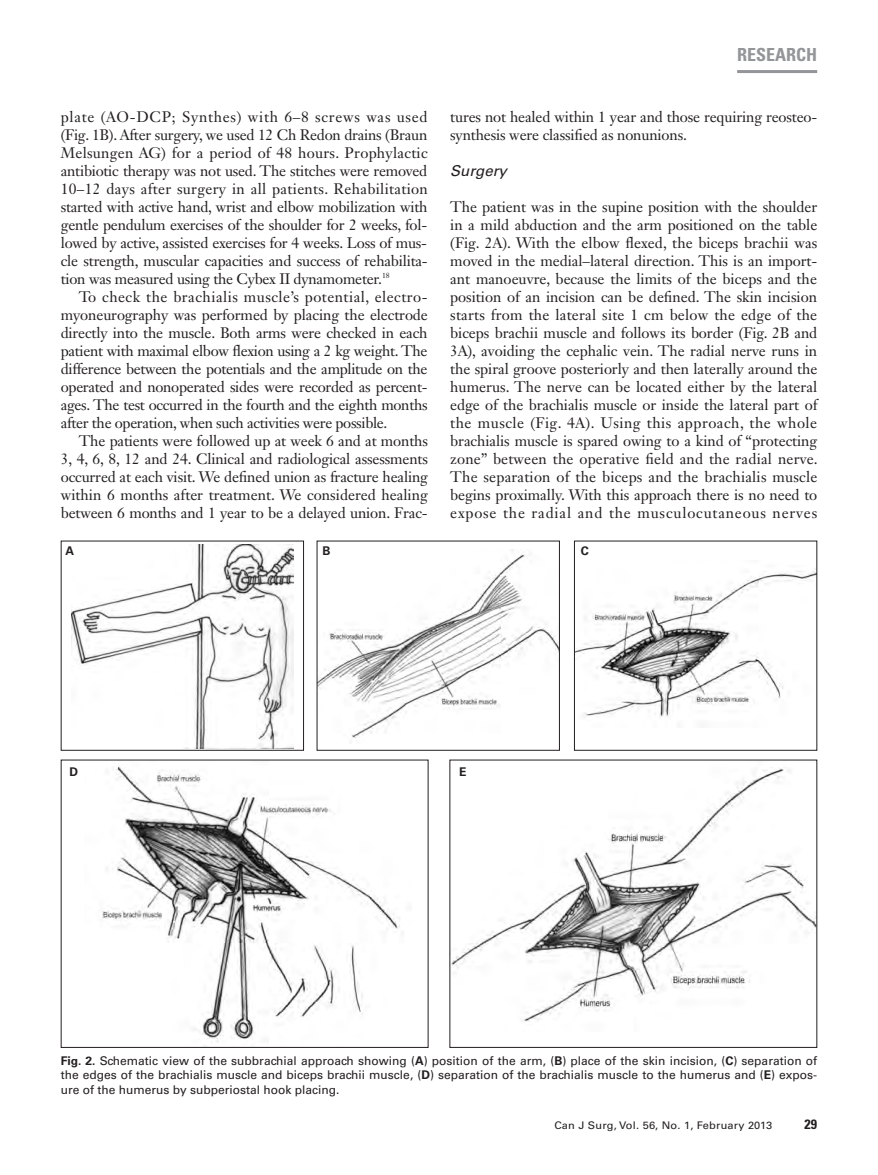
<style>
.page{position:relative;width:878px;height:1175px;background:#fff}
.page>*{position:absolute;margin:0;border:0;box-sizing:border-box;transform-origin:0 0}
.t1{font:700 condensed 18px "Univers LT Std";color:#939598}
.t2{font:15px/18px "Janson Text LT Std";letter-spacing:-.01em;color:#231f20;text-align:justify}
.t3{font:italic 15px "Univers LT Std";color:#231f20}
.t4{font:700 condensed 13.5px "Univers LT Std";color:#231f20;scale:1.05 1}
.t5{font:12px/14.2px "Univers LT Std";color:#231f20;text-align:justify}
.t6{font:700 12px "Univers";color:#231f20}
.t7{font:10.5px "Univers LT Std";letter-spacing:.015em;color:#231f20;scale:1.05 1}
.s1{font-weight:700}
</style>
<div class="page">
<hr style="left:737px;top:70px;width:80px;height:3px;background:#939598">
<img style="left:71px;top:544px;width:222px;height:204px">
<img style="left:318px;top:549px;width:240px;height:189px">
<img style="left:576px;top:571px;width:239px;height:146px">
<img style="left:102px;top:766px;width:301px;height:276px">
<img style="left:451px;top:768px;width:364px;height:254px">
<p class="t2" style="left:61px;top:109px;width:368px">plate (AO-DCP; Synthes) with 6–8 screws was used (Fig. 1B). After surgery, we used 12 Ch Redon drains (Braun Melsungen AG) for a period of 48 hours. Prophylactic antibiotic therapy was not used. The stitches were removed 10–12 days after surgery in all patients. Rehabilitation started with active hand, wrist and elbow mobilization with gentle pendulum exercises of the shoulder for 2 weeks, fol&shy;lowed by active, assisted exercises for 4 weeks. Loss of mus&shy;cle strength, muscular capacities and success of rehabilita&shy;tion was measured using the Cybex II dynamo meter.<sup>18</sup></p>
<p class="t2" style="left:61px;top:289px;width:368px;text-indent:18px">To check the brachialis muscle’s potential, electro - myoneurography was performed by placing the electrode directly into the muscle. Both arms were checked in each patient with maximal elbow flexion using a 2 kg weight. The difference between the potentials and the amplitude on the operated and nonoperated sides were recorded as percent&shy;ages. The test occurred in the fourth and the eighth months after the operation, when such activities were possible.</p>
<p class="t2" style="left:61px;top:433px;width:369px;text-indent:18px">The patients were followed up at week 6 and at months 3, 4, 6, 8, 12 and 24. Clinical and radiological assessments occurred at each visit. We defined union as fracture healing within 6 months after treatment. We considered healing between 6 months and 1 year to be a delayed union. Frac-</p>
<p class="t1" style="left:737px;top:48px;width:82px">RESEARCH</p>
<p class="t2" style="left:450px;top:109px;width:368px">tures not healed within 1 year and those requiring reosteo - synthesis were classified as nonunions.</p>
<p class="t3" style="left:450px;top:165px;width:58px">Surgery</p>
<p class="t2" style="left:450px;top:199px;width:369px">The patient was in the supine position with the shoulder in a mild abduction and the arm positioned on the table (Fig. 2A). With the elbow flexed, the biceps brachii was moved in the medial–lateral direction. This is an import - ant manoeuvre, because the limits of the biceps and the position of an incision can be defined. The skin incision starts from the lateral site 1 cm below the edge of the biceps brachii muscle and follows its border (Fig. 2B and 3A), avoiding the cephalic vein. The radial nerve runs in the spiral groove posteriorly and then laterally around the humerus. The nerve can be located either by the lateral edge of the brachialis muscle or inside the lateral part of the muscle (Fig. 4A). Using this approach, the whole brachialis muscle is spared owing to a kind of “protecting zone” between the operative field and the radial nerve.<br>The separation of the biceps and the brachialis muscle begins proximally. With this approach there is no need to expose the radial and the musculocutaneous nerves</p>
<p class="t6" style="left:66px;top:546px;width:10px">A</p>
<p class="t6" style="left:322px;top:546px;width:10px">B</p>
<p class="t6" style="left:580px;top:546px;width:10px">C</p>
<p class="t6" style="left:69px;top:767px;width:10px">D</p>
<p class="t6" style="left:459px;top:767px;width:9px">E</p>
<p class="t5" style="left:61px;top:1054px;width:758px"><span class="s1">Fig. 2.</span> Schematic view of the subbrachial approach showing (<span class="s1">A</span>) position of the arm, (<span class="s1">B</span>) place of the skin incision, (<span class="s1">C</span>) separation of the edges of the brachialis muscle and biceps brachii muscle, (<span class="s1">D</span>) separation of the brachialis muscle to the humerus and (<span class="s1">E</span>) expos - ure of the humerus by subperiostal hook placing.</p>
<p class="t7" style="left:554px;top:1121px;width:209px">Can J Surg, Vol. 56, No. 1, February 2013</p>
<p class="t4" style="left:804px;top:1119px;width:14px">29</p>
</div>
